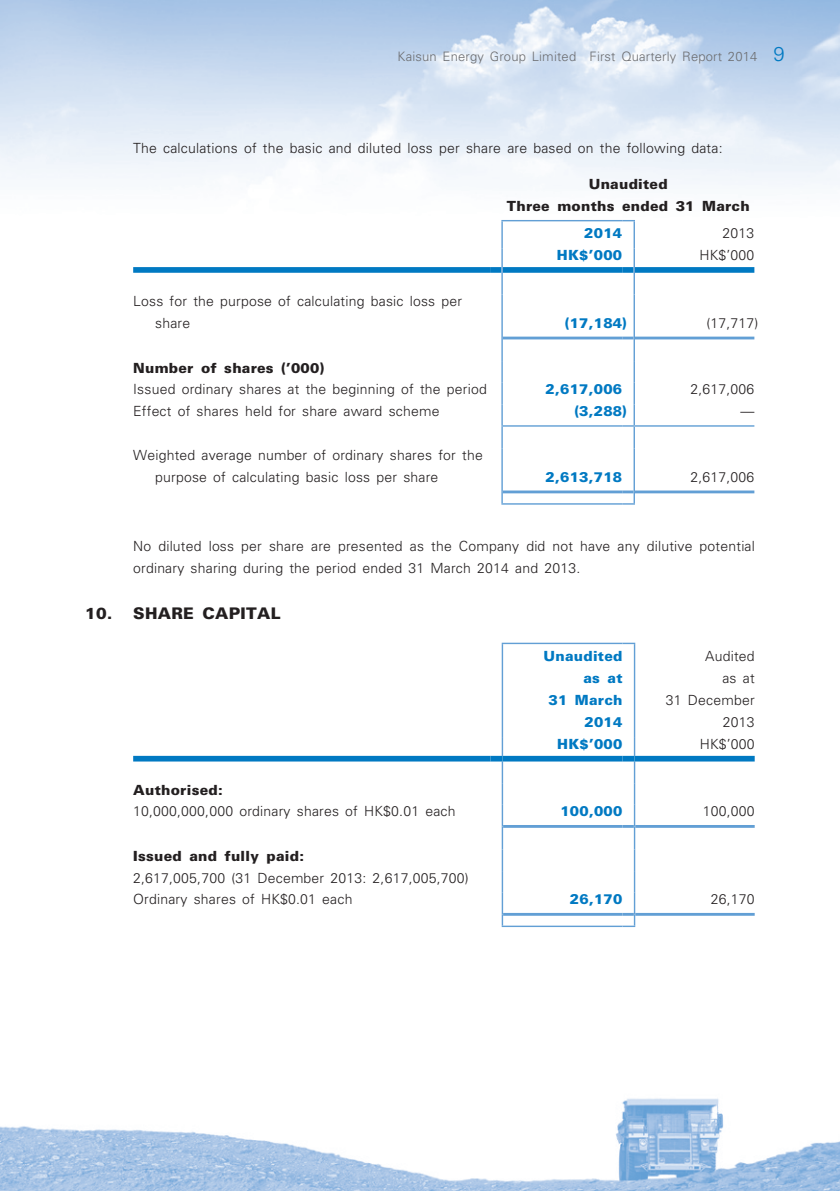
<style>
.page{position:relative;width:840px;height:1191px;background:#fff}
.page>*{position:absolute;margin:0;border:0;box-sizing:border-box;transform-origin:0 0}
._17_H1__Note{font:900 16px "Univers LT Std";letter-spacing:.015em;color:#231f20}
._29_Table_Stub__Note{font:300 14px/22px "Univers LT Std";letter-spacing:.015em;color:#231f20}
._26___P2__Note{font:300 14px/22px "Univers LT Std";letter-spacing:.015em;color:#231f20}
._02_Note_Text{font:900 14px/22px "Univers LT Std";letter-spacing:.015em;color:#0079c2;text-align:right}
._02_Note_Text-2{font:300 14px/22px "Univers LT Std";letter-spacing:.015em;color:#231f20;text-align:right}
._29_Table_Stub__Note-2{font:900 14px "Univers LT Std";letter-spacing:.015em;color:#231f20}
._02_Note_Text-3{font:900 14px "Univers LT Std";letter-spacing:.015em;color:#231f20}
.t1{font:300 13px "Univers LT Std";letter-spacing:.015em;color:#6c6d70}
.s1{font-size:20px;color:#0079c2}
</style>
<div class="page">
<img style="left:0;top:0;width:839px;height:265px">
<img style="left:0;top:1098px;width:839px;height:93px">
<div style="left:133px;top:267px;width:357px;height:6px;background:#0079c2"></div>
<div style="left:490px;top:267px;width:11px;height:6px;background:#0079c2"></div>
<div style="left:502px;top:267px;width:120px;height:6px;background:#0079c2"></div>
<div style="left:634px;top:267px;width:120px;height:6px;background:#0079c2"></div>
<hr style="left:502px;top:336px;width:120px;height:3px;background:#629fd5">
<hr style="left:634px;top:336px;width:120px;height:3px;background:#629fd5">
<hr style="left:501px;top:425px;width:121px;height:2px;background:#629fd5">
<hr style="left:634px;top:425px;width:120px;height:2px;background:#629fd5">
<hr style="left:502px;top:490px;width:120px;height:3px;background:#629fd5">
<hr style="left:634px;top:490px;width:120px;height:3px;background:#629fd5">
<hr style="left:501px;top:220px;width:121px;height:1px;background:#629fd5">
<svg style="left:501px;top:221px;width:1px;height:73px"></svg>
<svg style="left:622px;top:220px;width:12px;height:74px"></svg>
<hr style="left:501px;top:294px;width:1px;height:44px;background:#629fd5">
<hr style="left:633px;top:294px;width:1px;height:44px;background:#629fd5">
<svg style="left:501px;top:338px;width:1px;height:110px"></svg>
<svg style="left:622px;top:336px;width:12px;height:112px"></svg>
<hr style="left:501px;top:448px;width:1px;height:44px;background:#629fd5">
<hr style="left:633px;top:448px;width:1px;height:44px;background:#629fd5">
<hr style="left:501px;top:503px;width:121px;height:1px;background:#629fd5">
<svg style="left:622px;top:490px;width:12px;height:14px"></svg>
<hr style="left:503px;top:825px;width:119px;height:3px;background:#629fd5">
<svg style="left:622px;top:825px;width:11px;height:3px"></svg>
<hr style="left:635px;top:825px;width:119px;height:3px;background:#629fd5">
<hr style="left:503px;top:913px;width:119px;height:2px;background:#629fd5">
<hr style="left:635px;top:913px;width:119px;height:2px;background:#629fd5">
<hr style="left:501px;top:642px;width:121px;height:2px;background:#629fd5">
<hr style="left:501px;top:644px;width:2px;height:93px;background:#629fd5">
<svg style="left:622px;top:642px;width:13px;height:2px"></svg>
<hr style="left:633px;top:644px;width:2px;height:93px;background:#629fd5">
<svg style="left:501px;top:737px;width:2px;height:19px"></svg>
<svg style="left:633px;top:737px;width:2px;height:19px"></svg>
<hr style="left:501px;top:761px;width:2px;height:22px;background:#629fd5">
<hr style="left:633px;top:761px;width:2px;height:22px;background:#629fd5">
<hr style="left:501px;top:783px;width:2px;height:21px;background:#629fd5">
<hr style="left:633px;top:783px;width:2px;height:21px;background:#629fd5">
<hr style="left:501px;top:804px;width:2px;height:22px;background:#629fd5">
<hr style="left:633px;top:804px;width:2px;height:22px;background:#629fd5">
<hr style="left:501px;top:826px;width:2px;height:23px;background:#629fd5">
<hr style="left:633px;top:826px;width:2px;height:23px;background:#629fd5">
<hr style="left:501px;top:849px;width:2px;height:22px;background:#629fd5">
<hr style="left:633px;top:849px;width:2px;height:22px;background:#629fd5">
<hr style="left:501px;top:871px;width:2px;height:21px;background:#629fd5">
<hr style="left:633px;top:871px;width:2px;height:21px;background:#629fd5">
<hr style="left:501px;top:892px;width:2px;height:22px;background:#629fd5">
<hr style="left:633px;top:892px;width:2px;height:22px;background:#629fd5">
<svg style="left:501px;top:914px;width:2px;height:11px"></svg>
<hr style="left:501px;top:925px;width:121px;height:2px;background:#629fd5">
<svg style="left:622px;top:913px;width:13px;height:14px"></svg>
<div style="left:133px;top:756px;width:357px;height:5px;background:#0079c2"></div>
<div style="left:490px;top:756px;width:12px;height:5px;background:#0079c2"></div>
<div style="left:502px;top:756px;width:120px;height:5px;background:#0079c2"></div>
<div style="left:622px;top:756px;width:12px;height:5px;background:#0079c2"></div>
<div style="left:634px;top:756px;width:120px;height:5px;background:#0079c2"></div>
<p class="t1" style="left:397px;top:48px;width:388px">Kaisun Energy Group Limited First Quarterly Report 2014 <span class="s1">9</span></p>
<p class="_26___P2__Note" style="left:133px;top:137px;width:590px">The calculations of the basic and diluted loss per share are based on the following data:</p>
<p class="_02_Note_Text-3" style="left:588px;top:175px;width:80px">Unaudited</p>
<p class="_02_Note_Text-3" style="left:506px;top:197px;width:244px">Three months ended 31 March</p>
<p class="_02_Note_Text" style="left:584px;top:222px;width:40px">2014</p>
<p class="_02_Note_Text-2" style="left:722px;top:222px;width:33px">2013</p>
<p class="_02_Note_Text" style="left:556px;top:244px;width:67px">HK$’000</p>
<p class="_02_Note_Text-2" style="left:699px;top:244px;width:56px">HK$’000</p>
<p class="_29_Table_Stub__Note" style="left:155px;top:290px;width:308px;text-indent:-22px">Loss for the purpose of calculating basic loss per share</p>
<p class="_02_Note_Text" style="left:564px;top:312px;width:64px">(17,184)</p>
<p class="_02_Note_Text-2" style="left:706px;top:312px;width:53px">(17,717)</p>
<p class="_29_Table_Stub__Note-2" style="left:133px;top:359px;width:193px">Number of shares (’000)</p>
<p class="_29_Table_Stub__Note" style="left:133px;top:378px;width:355px">Issued ordinary shares at the beginning of the period</p>
<p class="_02_Note_Text" style="left:545px;top:378px;width:78px">2,617,006</p>
<p class="_02_Note_Text-2" style="left:690px;top:378px;width:65px">2,617,006</p>
<p class="_29_Table_Stub__Note" style="left:133px;top:400px;width:307px">Effect of shares held for share award scheme</p>
<p class="_02_Note_Text" style="left:574px;top:400px;width:54px">(3,288)</p>
<p class="_02_Note_Text-2" style="left:740px;top:400px;width:15px">—</p>
<p class="_29_Table_Stub__Note" style="left:155px;top:444px;width:329px;text-indent:-22px">Weighted average number of ordinary shares for the purpose of calculating basic loss per share</p>
<p class="_02_Note_Text" style="left:545px;top:466px;width:78px">2,613,718</p>
<p class="_02_Note_Text-2" style="left:690px;top:466px;width:65px">2,617,006</p>
<p class="_26___P2__Note" style="left:133px;top:535px;width:623px">No diluted loss per share are presented as the Company did not have any dilutive potential ordinary sharing during the period ended 31 March 2014 and 2013.</p>
<p class="_17_H1__Note" style="left:85px;top:603px;width:197px">10. SHARE CAPITAL</p>
<p class="_02_Note_Text" style="left:543px;top:645px;width:80px">Unaudited as at<br>31 March<br>2014</p>
<p class="_02_Note_Text-2" style="left:665px;top:645px;width:90px">Audited<br>as at<br>31 December<br>2013</p>
<p class="_02_Note_Text" style="left:557px;top:732px;width:67px">HK$’000</p>
<p class="_02_Note_Text-2" style="left:699px;top:732px;width:56px">HK$’000</p>
<p class="_29_Table_Stub__Note-2" style="left:133px;top:781px;width:91px">Authorised:</p>
<p class="_29_Table_Stub__Note" style="left:133px;top:800px;width:324px">10,000,000,000 ordinary shares of HK$0.01 each</p>
<p class="_02_Note_Text" style="left:560px;top:800px;width:64px">100,000</p>
<p class="_02_Note_Text-2" style="left:702px;top:800px;width:53px">100,000</p>
<p class="_29_Table_Stub__Note-2" style="left:133px;top:847px;width:172px">Issued and fully paid:</p>
<p class="_29_Table_Stub__Note" style="left:133px;top:866px;width:337px">2,617,005,700 (31 December 2013: 2,617,005,700)</p>
<p class="_29_Table_Stub__Note" style="left:133px;top:888px;width:221px">Ordinary shares of HK$0.01 each</p>
<p class="_02_Note_Text" style="left:569px;top:888px;width:54px">26,170</p>
<p class="_02_Note_Text-2" style="left:710px;top:888px;width:45px">26,170</p>
</div>
